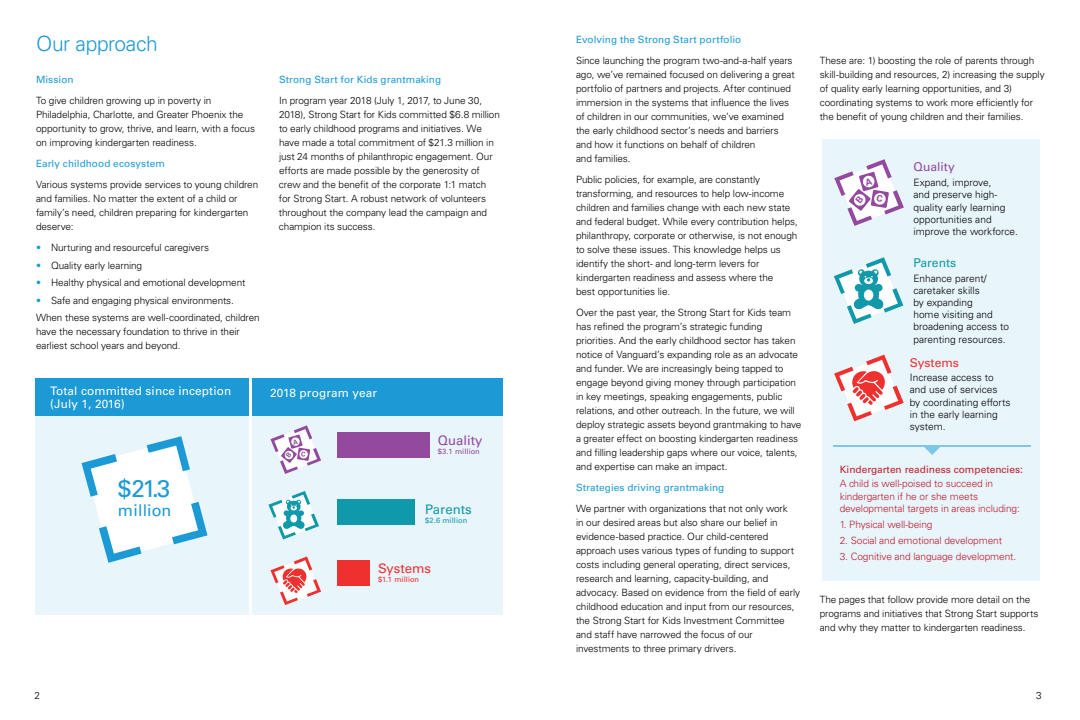
<style>
.page{position:relative;width:1080px;height:720px;background:#fff}
.page>*{position:absolute;margin:0;border:0;box-sizing:border-box;transform-origin:0 0}
.t1{font:24.2px "Univers LT Std";color:#1c9ad6}
.t2{font:300 21px "Univers LT Std";letter-spacing:-.02em;color:#1c9ad6}
.t3{font:16.2px "Univers LT Std";letter-spacing:.01em;color:#1c9ad6}
.t4{font:13.2px "Univers LT Std";color:#109aa9}
.t5{font:13.2px "Univers LT Std";color:#93499e}
.t6{font:13.2px "Univers LT Std";color:#ee312f}
.t7{font:12.2px "Univers LT Std";color:#109aa9}
.t8{font:12.2px "Univers LT Std";color:#93499e}
.t9{font:12.2px "Univers LT Std";color:#ee312f}
.t10{font:11.8px/12.5px "Univers LT Std";letter-spacing:.01em;color:#fff}
.t11{font:300 10.1px/12.2px "Univers LT Std";color:#000}
.t12{font:300 10.1px/12.2px "Univers LT Std";letter-spacing:-.01em;color:#be1e2d}
.t13{font:10.1px "Univers LT Std";color:#be1e2d}
.t14{font:300 10px/14px "Univers LT Std";letter-spacing:-.01em;color:#000}
.t15{font:10px "Univers LT Std";letter-spacing:.01em;color:#1c9ad6}
.t16{font:7.5px "Univers LT Std";letter-spacing:.01em;color:#109aa9}
.t17{font:7.5px "Univers LT Std";letter-spacing:.01em;color:#93499e}
.t18{font:7.5px "Univers LT Std";letter-spacing:.01em;color:#ee312f}
.s1{color:#1c9ad6}
</style>
<div class="page">
<div style="left:822px;top:139px;width:218px;height:442px;background:#e8f5fb"></div>
<svg style="left:834px;top:355px;width:70px;height:66px"></svg>
<svg style="left:834px;top:257px;width:69px;height:67px"></svg>
<hr style="left:833px;top:445px;width:197px;height:2px;background:#80c6e8">
<svg style="left:924px;top:447px;width:16px;height:8px"></svg>
<div style="left:35px;top:378px;width:468px;height:236px;background:#e8f5fb"></div>
<div style="left:35px;top:378px;width:468px;height:38px;background:#1c9ad6"></div>
<svg style="left:270px;top:556px;width:51px;height:49px"></svg>
<svg style="left:268px;top:491px;width:51px;height:49px"></svg>
<div style="left:337px;top:561px;width:33px;height:25px;background:#ee312f"></div>
<div style="left:337px;top:432px;width:93px;height:25px;background:#93499e"></div>
<div style="left:337px;top:499px;width:78px;height:26px;background:#109aa9"></div>
<svg style="left:82px;top:436px;width:126px;height:127px"></svg>
<hr style="left:249px;top:378px;width:3px;height:236px;background:#fff">
<svg style="left:834px;top:159px;width:70px;height:67px"></svg>
<svg style="left:270px;top:425px;width:51px;height:49px"></svg>
<h2 class="t2" style="left:36px;top:31px;width:123px">Our approach</h2>
<p class="t15" style="left:36px;top:74px;width:39px">Mission</p>
<p class="t14" style="left:36px;top:94px;width:221px">To give children growing up in poverty in Philadelphia, Charlotte, and Greater Phoenix the opportunity to grow, thrive, and learn, with a focus on improving kindergarten readiness.</p>
<p class="t15" style="left:36px;top:158px;width:131px">Early childhood ecosystem</p>
<p class="t14" style="left:36px;top:178px;width:224px">Various systems provide services to young children and families. No matter the extent of a child or family’s need, children preparing for kindergarten deserve:</p>
<p class="t14" style="left:36px;top:241px;width:175px"><span class="s1">•</span> Nurturing and resourceful caregivers</p>
<p class="t14" style="left:36px;top:258px;width:108px"><span class="s1">•</span> Quality early learning</p>
<p class="t14" style="left:36px;top:276px;width:211px"><span class="s1">•</span> Healthy physical and emotional development</p>
<p class="t14" style="left:36px;top:292px;width:225px;line-height:17.5px"><span class="s1">•</span> Safe and engaging physical environments.<br>When these systems are well-coordinated, children</p>
<p class="t14" style="left:36px;top:325px;width:205px">have the necessary foundation to thrive in their earliest school years and beyond.</p>
<p class="t15" style="left:279px;top:74px;width:164px">Strong Start for Kids grantmaking</p>
<p class="t14" style="left:279px;top:94px;width:222px">In program year 2018 (July 1, 2017, to June 30, 2018), Strong Start for Kids committed $6.8 million to early childhood programs and initiatives. We have made a total commitment of $21.3 million in just 24 months of philanthropic engagement. Our efforts are made possible by the generosity of crew and the benefit of the corporate 1:1 match for Strong Start. A robust network of volunteers throughout the company lead the campaign and champion its success.</p>
<p class="t10" style="left:50px;top:385px;width:183px">Total committed since inception (July 1, 2016)</p>
<h1 class="t1" style="left:118px;top:474px;width:54px">$21.3</h1>
<h3 class="t3" style="left:118px;top:501px;width:55px">million</h3>
<p class="t10" style="left:270px;top:386px;width:108px">2018 program year</p>
<h3 class="t5" style="left:438px;top:432px;width:46px">Quality</h3>
<p class="t17" style="left:438px;top:446px;width:43px">$3.1 million</p>
<h3 class="t4" style="left:425px;top:501px;width:48px">Parents</h3>
<p class="t16" style="left:425px;top:516px;width:43px">$2.6 million</p>
<h3 class="t6" style="left:378px;top:561px;width:55px">Systems</h3>
<p class="t18" style="left:378px;top:575px;width:43px">$1.1 million</p>
<p class="t15" style="left:576px;top:34px;width:167px">Evolving the Strong Start portfolio</p>
<p class="t14" style="left:576px;top:54px;width:220px">Since launching the program two-and-a-half years ago, we’ve remained focused on delivering a great portfolio of partners and projects. After continued immersion in the systems that influence the lives of children in our communities, we’ve examined the early childhood sector’s needs and barriers and how it functions on behalf of children<br>and families.</p>
<p class="t14" style="left:576px;top:173px;width:223px">Public policies, for example, are constantly transforming, and resources to help low-income children and families change with each new state and federal budget. While every contribution helps, philanthropy, corporate or otherwise, is not enough to solve these issues. This knowledge helps us identify the short- and long-term levers for kindergarten readiness and assess where the<br>best opportunities lie.</p>
<p class="t14" style="left:576px;top:306px;width:227px">Over the past year, the Strong Start for Kids team has refined the program’s strategic funding priorities. And the early childhood sector has taken notice of Vanguard’s expanding role as an advocate and funder. We are increasingly being tapped to engage beyond giving money through participation in key meetings, speaking engagements, public relations, and other outreach. In the future, we will deploy strategic assets beyond grantmaking to have a greater effect on boosting kindergarten readiness and filling leadership gaps where our voice, talents, and expertise can make an impact.</p>
<p class="t15" style="left:576px;top:482px;width:150px">Strategies driving grantmaking</p>
<p class="t14" style="left:576px;top:502px;width:226px">We partner with organizations that not only work<br>in our desired areas but also share our belief in evidence-based practice. Our child-centered approach uses various types of funding to support costs including general operating, direct services, research and learning, capacity-building, and advocacy. Based on evidence from the field of early childhood education and input from our resources, the Strong Start for Kids Investment Committee and staff have narrowed the focus of our investments to three primary drivers.</p>
<p class="t14" style="left:820px;top:54px;width:227px">These are: 1) boosting the role of parents through skill-building and resources, 2) increasing the supply of quality early learning opportunities, and 3) coordinating systems to work more efficiently for the benefit of young children and their families.</p>
<p class="t8" style="left:914px;top:160px;width:43px">Quality</p>
<p class="t11" style="left:914px;top:177px;width:106px">Expand, improve,<br>and preserve high&shy;quality early learning opportunities and improve the workforce.</p>
<p class="t7" style="left:913px;top:255px;width:44px">Parents</p>
<p class="t11" style="left:913px;top:272px;width:97px">Enhance parent/ caretaker skills<br>by expanding<br>home visiting and broadening access to parenting resources.</p>
<p class="t9" style="left:910px;top:356px;width:51px">Systems</p>
<p class="t11" style="left:910px;top:372px;width:102px">Increase access to and use of services by coordinating efforts in the early learning system.</p>
<p class="t13" style="left:840px;top:463px;width:185px">Kindergarten readiness competencies:</p>
<p class="t12" style="left:840px;top:478px;width:182px">A child is well-poised to succeed in kindergarten if he or she meets developmental targets in areas including:</p>
<p class="t12" style="left:840px;top:518px;width:94px">1. Physical well-being</p>
<p class="t12" style="left:840px;top:535px;width:164px">2. Social and emotional development</p>
<p class="t12" style="left:840px;top:551px;width:178px">3. Cognitive and language development.</p>
<p class="t14" style="left:820px;top:593px;width:220px">The pages that follow provide more detail on the programs and initiatives that Strong Start supports and why they matter to kindergarten readiness.</p>
<p class="t14" style="left:35px;top:689px;width:7px">2</p>
<p class="t14" style="left:1036px;top:689px;width:7px">3</p>
</div>
